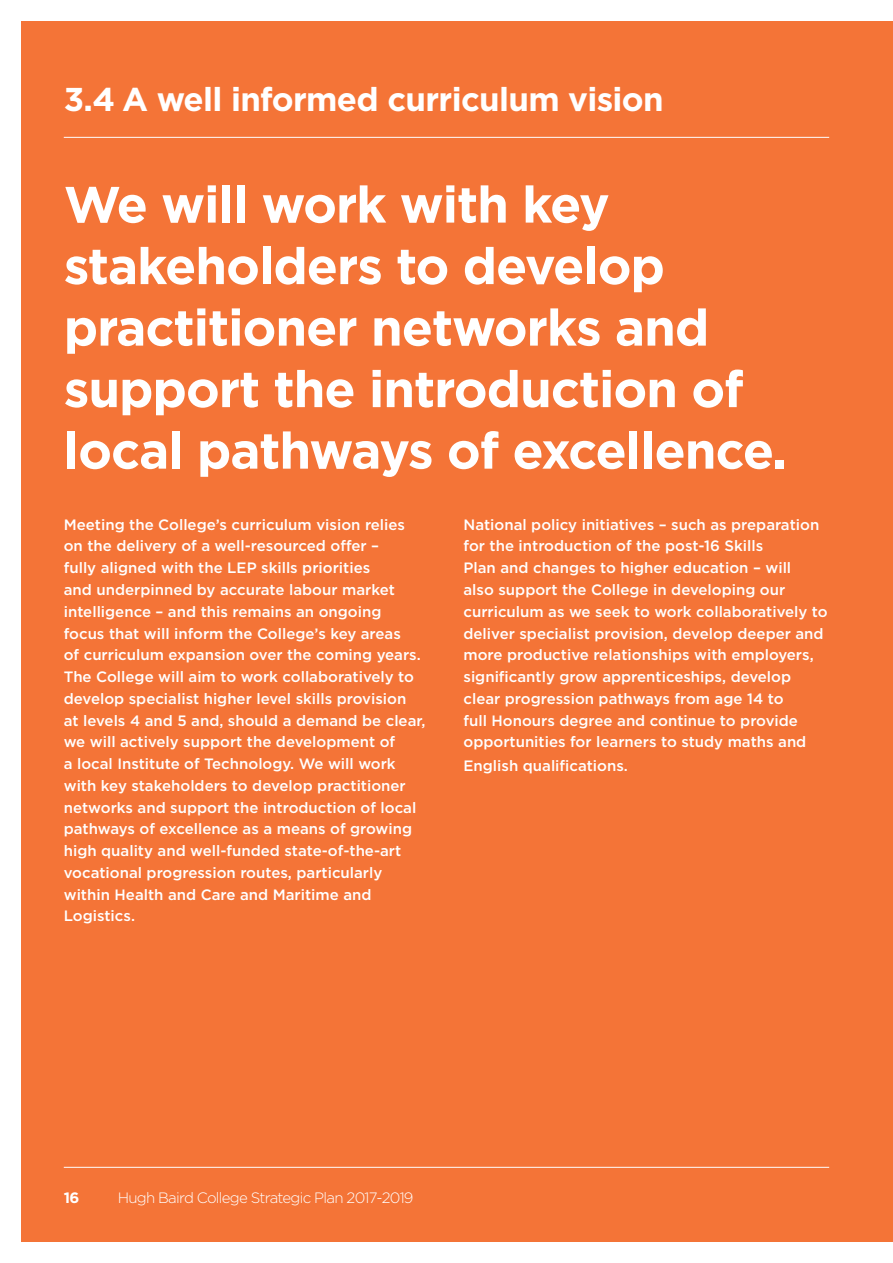
<style>
.page{position:relative;width:893px;height:1263px;background:#fff}
.page>*{position:absolute;margin:0;border:0;box-sizing:border-box;transform-origin:0 0}
.t1{font:700 51px/61.5px "Gotham";letter-spacing:-.02em;color:#fff}
.t2{font:700 33px "Gotham";letter-spacing:-.02em;color:#fff}
.t3{font:500 15px/21.8px "Gotham";color:#fff}
.t4{font:300 15px "Gotham";letter-spacing:-.05em;color:#fff}
.t5{font:700 15px "Gotham";color:#fff}
</style>
<div class="page">
<div style="left:21px;top:21px;width:872px;height:1221px;background:#f47437"></div>
<hr style="left:64px;top:137px;width:765px;height:1px;background:#fff">
<hr style="left:64px;top:1167px;width:765px;height:1px;background:#fff">
<h2 class="t2" style="left:64px;top:78px;width:601px">3.4 A well informed curriculum vision</h2>
<h1 class="t1" style="left:64px;top:173px;width:725px">We will work with key stakeholders to develop practitioner networks and support the introduction of local pathways of excellence.</h1>
<p class="t3" style="left:64px;top:513px;width:363px">Meeting the College’s curriculum vision relies on the delivery of a well-resourced offer –<br>fully aligned with the LEP skills priorities<br>and underpinned by accurate labour market intelligence – and this remains an ongoing focus that will inform the College’s key areas<br>of curriculum expansion over the coming years.<br>The College will aim to work collaboratively to develop specialist higher level skills provision<br>at levels 4 and 5 and, should a demand be clear, we will actively support the development of<br>a local Institute of Technology. We will work with key stakeholders to develop practitioner networks and support the introduction of local pathways of excellence as a means of growing high quality and well-funded state-of-the-art vocational progression routes, particularly within Health and Care and Maritime and Logistics.</p>
<p class="t3" style="left:463px;top:513px;width:366px">National policy initiatives – such as preparation for the introduction of the post-16 Skills<br>Plan and changes to higher education – will<br>also support the College in developing our curriculum as we seek to work collaboratively to deliver specialist provision, develop deeper and more productive relationships with employers, significantly grow apprenticeships, develop clear progression pathways from age 14 to<br>full Honours degree and continue to provide opportunities for learners to study maths and</p>
<p class="t3" style="left:463px;top:754px;width:166px">English qualifications.</p>
<p class="t5" style="left:64px;top:1188px;width:17px">16</p>
<p class="t4" style="left:118px;top:1189px;width:297px">Hugh Baird College Strategic Plan 2017-2019</p>
<p class="t4" style="left:64px;top:1191px;width:251px">Hugh Baird Strategic Plan 2015 - 2017</p>
</div>
